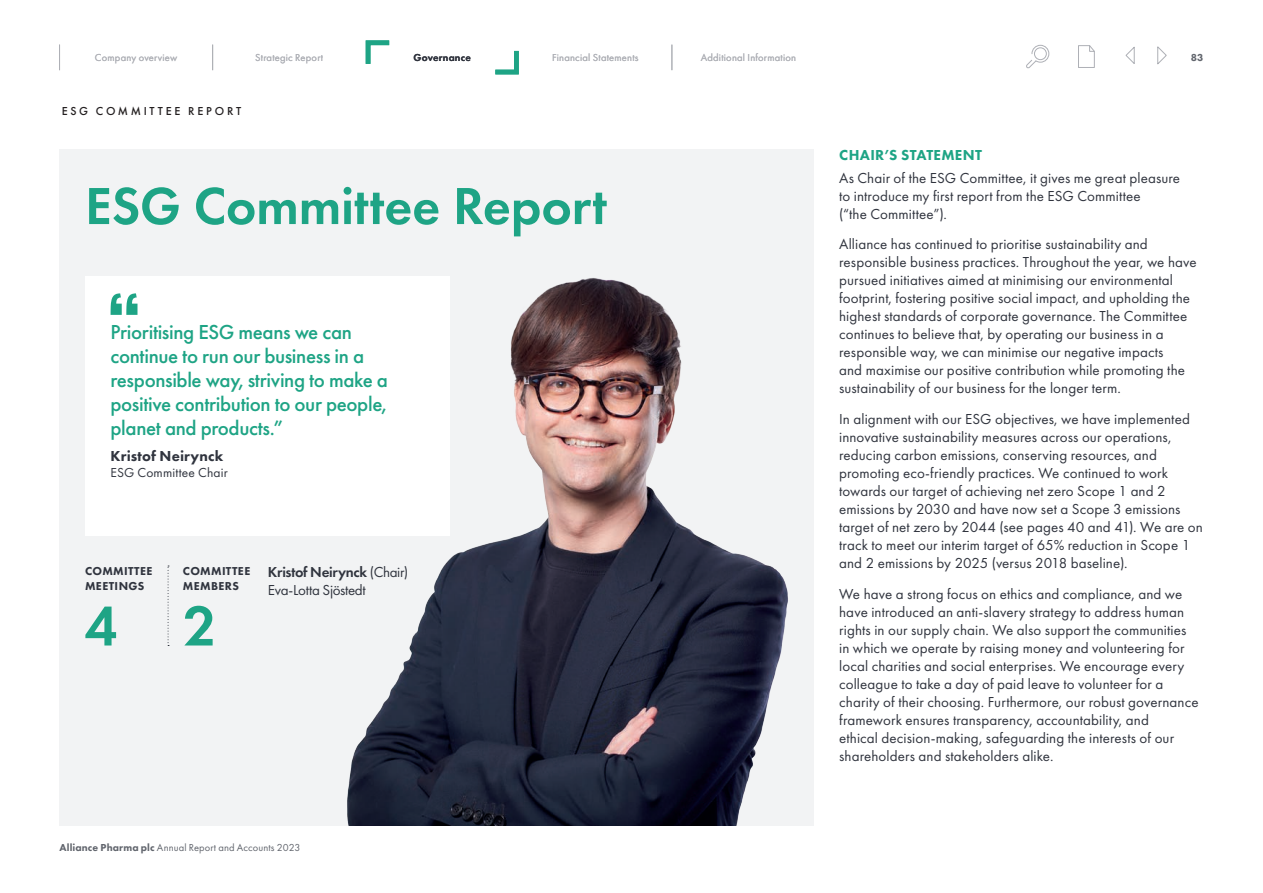
<style>
.page{position:relative;width:1263px;height:893px;background:#fff}
.page>*{position:absolute;margin:0;border:0;box-sizing:border-box;transform-origin:0 0}
.t1{font:600 58.35px "Futura PT";color:#1ea485}
.t2{font:600 54px "Futura PT";letter-spacing:-.005em;color:#1ea485}
.t3{font:500 21px/24px "Futura PT";letter-spacing:-.02em;color:#1ea485}
.t4{font:15px/18px "Futura PT";letter-spacing:.005em;color:#30343e}
.t5{font:15px/18px "Futura PT";letter-spacing:-.02em;color:#30343e}
.t6{font:800 15px "Futura PT";letter-spacing:.02em;color:#1ea485}
.t7{font:800 15px "Futura PT";letter-spacing:.01em;color:#30343e}
.t8{font:13.5px "Futura PT";letter-spacing:.01em;color:#30343e}
.t9{font:500 12px "Futura PT";letter-spacing:.225em;color:#231f20}
.t10{font:800 11.85px/15.5px "Futura PT";letter-spacing:.03em;color:#30343e}
.t11{font:10.5px "Futura PT";letter-spacing:.02em;color:#aeb0b6}
.t12{font:10.5px "Futura PT";letter-spacing:.01em;color:#61656d}
.t13{font:600 10.5px "Futura PT";letter-spacing:.02em;color:#30343e}
.t14{font:800 10.5px "Futura PT";color:#61656d}
.s1{font-weight:600}
.s2{font-weight:800}
</style>
<div class="page">
<div style="left:60px;top:149px;width:754px;height:677px;background:#f2f3f4"></div>
<img style="left:347px;top:276px;width:441px;height:550px">
<div style="left:85px;top:276px;width:364px;height:260px;background:#fff"></div>
<svg style="left:111px;top:293px;width:26px;height:22px"></svg>
<svg style="left:168px;top:566px;width:1px;height:80px"></svg>
<svg style="left:1026px;top:44px;width:24px;height:25px"></svg>
<svg style="left:1125px;top:46px;width:42px;height:19px"></svg>
<svg style="left:1078px;top:45px;width:17px;height:23px"></svg>
<svg style="left:59px;top:45px;width:1px;height:25px"></svg>
<svg style="left:212px;top:45px;width:1px;height:25px"></svg>
<svg style="left:671px;top:45px;width:1px;height:25px"></svg>
<svg style="left:365px;top:40px;width:25px;height:24px"></svg>
<svg style="left:495px;top:50px;width:24px;height:25px"></svg>
<p class="t11" style="left:95px;top:51px;width:84px">Company overview</p>
<p class="t11" style="left:255px;top:51px;width:70px">Strategic Report</p>
<p class="t13" style="left:414px;top:51px;width:59px">Governance</p>
<p class="t11" style="left:552px;top:51px;width:88px">Financial Statements</p>
<p class="t11" style="left:701px;top:51px;width:97px">Additional Information</p>
<p class="t14" style="left:1191px;top:51px;width:14px">83</p>
<p class="t9" style="left:62px;top:104px;width:181px">ESG COMMITTEE REPORT</p>
<h2 class="t2" style="left:85px;top:172px;width:523px">ESG Committee Report</h2>
<h3 class="t3" style="left:111px;top:320px;width:279px">Prioritising ESG means we can continue to run our business in a responsible way, striving to make a positive contribution to our people, planet and products.”</h3>
<p class="t7" style="left:111px;top:447px;width:114px">Kristof Neirynck</p>
<p class="t8" style="left:111px;top:465px;width:119px">ESG Committee Chair</p>
<p class="t10" style="left:85px;top:563px;width:69px">COMMITTEE<br>MEETINGS</p>
<h1 class="t1" style="left:85px;top:589px;width:34px">4</h1>
<p class="t10" style="left:183px;top:563px;width:69px">COMMITTEE<br>MEMBERS</p>
<h1 class="t1" style="left:183px;top:589px;width:33px">2</h1>
<p class="t5" style="left:268px;top:563px;width:142px"><span class="s1">Kristof Neirynck</span> (Chair)<br>Eva-Lotta Sjöstedt</p>
<p class="t12" style="left:60px;top:841px;width:242px"><span class="s2">Alliance Pharma plc</span> Annual Report and Accounts 2023</p>
<p class="t6" style="left:839px;top:146px;width:144px">CHAIR’S STATEMENT</p>
<p class="t4" style="left:839px;top:168px;width:342px">As Chair of the ESG Committee, it gives me great pleasure to introduce my first report from the ESG Committee<br>(“the Committee”).</p>
<p class="t4" style="left:839px;top:235px;width:359px">Alliance has continued to prioritise sustainability and responsible business practices. Throughout the year, we have pursued initiatives aimed at minimising our environmental footprint, fostering positive social impact, and upholding the highest standards of corporate governance. The Committee continues to believe that, by operating our business in a responsible way, we can minimise our negative impacts<br>and maximise our positive contribution while promoting the sustainability of our business for the longer term.</p>
<p class="t4" style="left:839px;top:410px;width:365px">In alignment with our ESG objectives, we have implemented innovative sustainability measures across our operations, reducing carbon emissions, conserving resources, and promoting eco-friendly practices. We continued to work towards our target of achieving net zero Scope 1 and 2 emissions by 2030 and have now set a Scope 3 emissions target of net zero by 2044 (see pages 40 and 41). We are on track to meet our interim target of 65% reduction in Scope 1 and 2 emissions by 2025 (versus 2018 baseline).</p>
<p class="t4" style="left:839px;top:585px;width:361px">We have a strong focus on ethics and compliance, and we have introduced an anti-slavery strategy to address human rights in our supply chain. We also support the communities in which we operate by raising money and volunteering for local charities and social enterprises. We encourage every colleague to take a day of paid leave to volunteer for a charity of their choosing. Furthermore, our robust governance framework ensures transparency, accountability, and<br>ethical decision-making, safeguarding the interests of our shareholders and stakeholders alike.</p>
</div>
